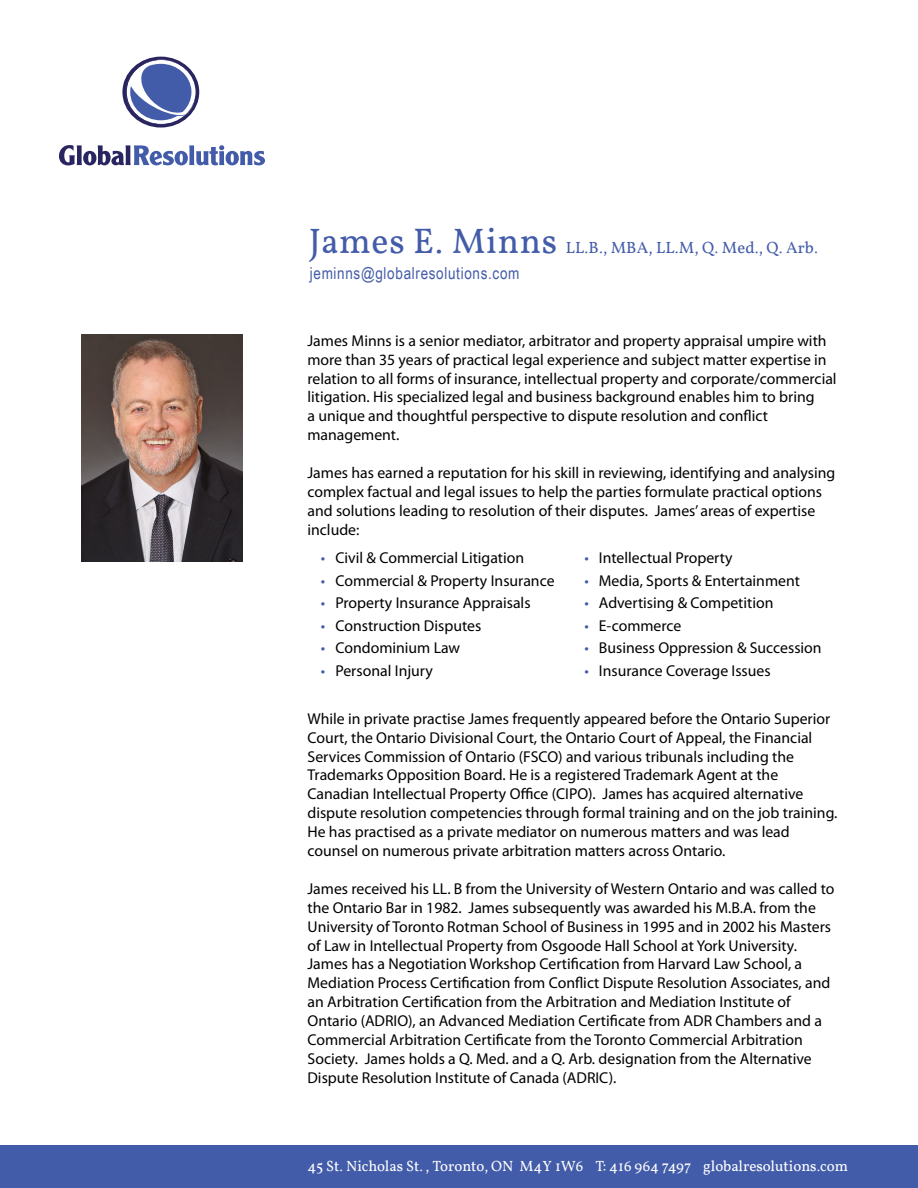
<style>
.page{position:relative;width:918px;height:1188px;background:#fff}
.page>*{position:absolute;margin:0;border:0;box-sizing:border-box;transform-origin:0 0}
.t1{font:16.5px "Vollkorn";letter-spacing:.005em;color:#435ca9}
.t2{font:16.5px "Arial Narrow";letter-spacing:.04em;color:#435ca9}
.t3{font:15.75px/18.9px "Myriad Pro";color:#000}
.t4{font:15px "Vollkorn";color:#fff}
.s1{font-size:36px}
.s2{color:#435ca9}
</style>
<div class="page">
<svg style="left:59px;top:145px;width:206px;height:20px"></svg>
<svg style="left:122px;top:57px;width:77px;height:71px"></svg>
<div style="left:0;top:1146px;width:918px;height:42px;background:#435ca9"></div>
<img style="left:81px;top:335px;width:162px;height:226px">
<p class="t1" style="left:308px;top:238px;width:511px"><span class="s1">James E. Minns</span> LL.B., MBA, LL.M, Q. Med., Q. Arb.</p>
<p class="t2" style="left:310px;top:261px;width:211px">jeminns@globalresolutions.com</p>
<p class="t3" style="left:308px;top:331px;width:531px">James Minns is a senior mediator, arbitrator and property appraisal umpire with more than 35 years of practical legal experience and subject matter expertise in relation to all forms of insurance, intellectual property and corporate/commercial litigation. His specialized legal and business background enables him to bring<br>a unique and thoughtful perspective to dispute resolution and conflict management.</p>
<p class="t3" style="left:308px;top:464px;width:529px">James has earned a reputation for his skill in reviewing, identifying and analysing complex factual and legal issues to help the parties formulate practical options and solutions leading to resolution of their disputes. James’ areas of expertise include:</p>
<p class="t3" style="left:321px;top:549px;width:205px"><span class="s2">•</span> Civil &amp; Commercial Litigation</p>
<p class="t3" style="left:321px;top:571px;width:235px"><span class="s2">•</span> Commercial &amp; Property Insurance</p>
<p class="t3" style="left:321px;top:594px;width:211px"><span class="s2">•</span> Property Insurance Appraisals</p>
<p class="t3" style="left:321px;top:616px;width:162px"><span class="s2">•</span> Construction Disputes</p>
<p class="t3" style="left:321px;top:639px;width:141px"><span class="s2">•</span> Condominium Law</p>
<p class="t3" style="left:321px;top:661px;width:113px"><span class="s2">•</span> Personal Injury</p>
<p class="t3" style="left:584px;top:549px;width:150px"><span class="s2">•</span> Intellectual Property</p>
<p class="t3" style="left:584px;top:571px;width:217px"><span class="s2">•</span> Media, Sports &amp; Entertainment</p>
<p class="t3" style="left:584px;top:594px;width:190px"><span class="s2">•</span> Advertising &amp; Competition</p>
<p class="t3" style="left:584px;top:616px;width:98px"><span class="s2">•</span> E-commerce</p>
<p class="t3" style="left:584px;top:639px;width:239px"><span class="s2">•</span> Business Oppression &amp; Succession</p>
<p class="t3" style="left:584px;top:661px;width:188px"><span class="s2">•</span> Insurance Coverage Issues</p>
<p class="t3" style="left:308px;top:709px;width:532px">While in private practise James frequently appeared before the Ontario Superior Court, the Ontario Divisional Court, the Ontario Court of Appeal, the Financial Services Commission of Ontario (FSCO) and various tribunals including the Trademarks Opposition Board. He is a registered Trademark Agent at the Canadian Intellectual Property Office (CIPO). James has acquired alternative dispute resolution competencies through formal training and on the job training.<br>He has practised as a private mediator on numerous matters and was lead counsel on numerous private arbitration matters across Ontario.</p>
<p class="t3" style="left:308px;top:879px;width:529px">James received his LL. B from the University of Western Ontario and was called to the Ontario Bar in 1982. James subsequently was awarded his M.B.A. from the University of Toronto Rotman School of Business in 1995 and in 2002 his Masters of Law in Intellectual Property from Osgoode Hall School at York University.<br>James has a Negotiation Workshop Certification from Harvard Law School, a Mediation Process Certification from Conflict Dispute Resolution Associates, and an Arbitration Certification from the Arbitration and Mediation Institute of Ontario (ADRIO), an Advanced Mediation Certificate from ADR Chambers and a Commercial Arbitration Certificate from the Toronto Commercial Arbitration Society. James holds a Q. Med. and a Q. Arb. designation from the Alternative Dispute Resolution Institute of Canada (ADRIC).</p>
<p class="t4" style="left:308px;top:1156px;width:542px">45 St. Nicholas St. , Toronto, ON M4Y 1W6 T: 416 964 7497 globalresolutions.com</p>
</div>
